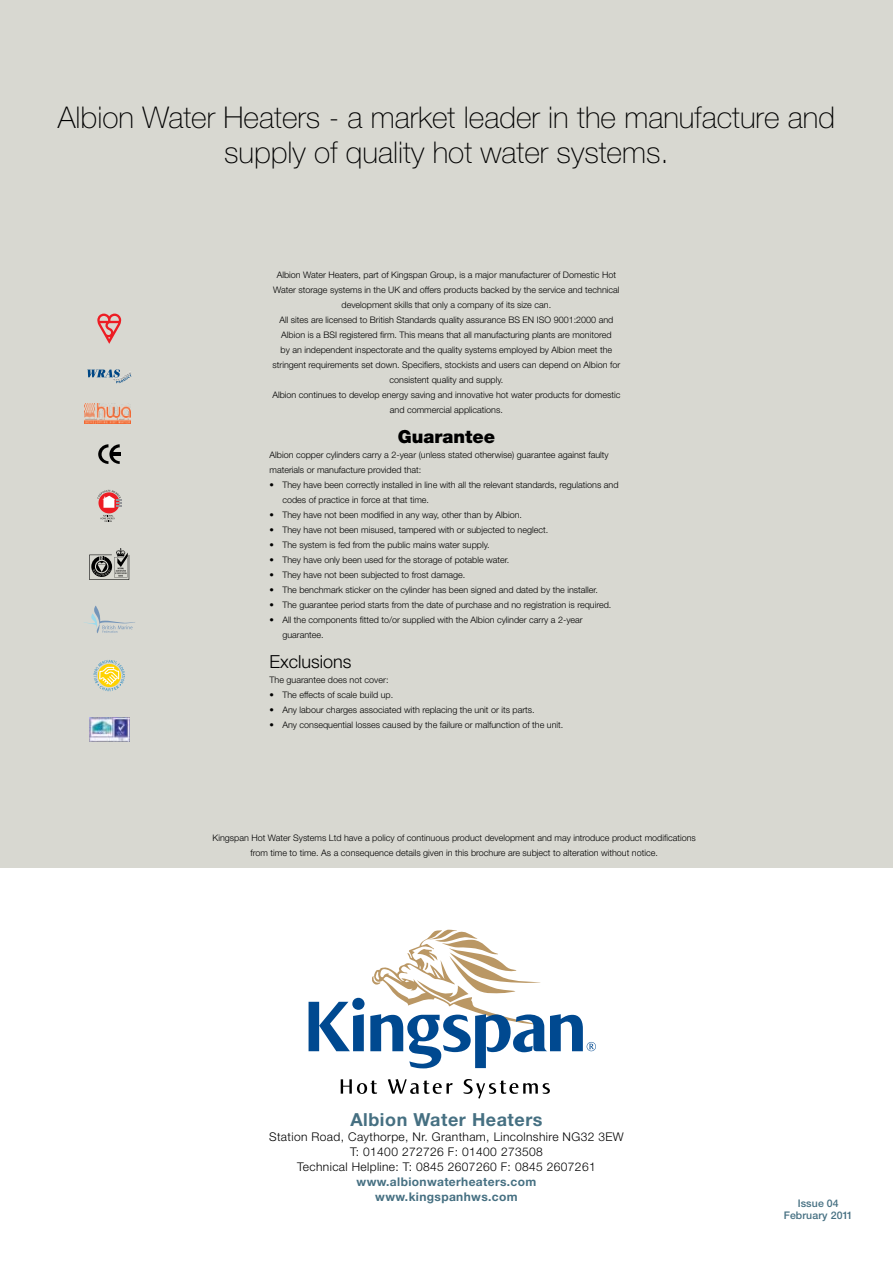
<style>
.page{position:relative;width:893px;height:1263px;background:#fff}
.page>*{position:absolute;margin:0;border:0;box-sizing:border-box;transform-origin:0 0}
.t1{font:100 30px/34.5px "Helvetica Neue";color:#000;text-align:center}
.t2{font:700 18px "Helvetica Neue";letter-spacing:.03em;color:#467082}
.t3{font:300 18px "Helvetica Neue";color:#000}
.t4{font:900 18px "Helvetica Neue";color:#000}
.t5{font:300 12px/15px "Helvetica Neue";letter-spacing:.03em;color:#000;text-align:center}
.t6{font:700 12px/15px "Helvetica Neue";letter-spacing:.03em;color:#467082;text-align:center}
.t7{font:500 10.5px/12px "Helvetica Neue";letter-spacing:.01em;color:#467082;text-align:center}
.t8{font:300 9px/15px "Helvetica Neue";color:#000}
</style>
<div class="page">
<div style="left:0;top:0;width:893px;height:867px;background:#d8d8d1"></div>
<svg style="left:341px;top:1079px;width:36px;height:15px"></svg>
<svg style="left:388px;top:1079px;width:65px;height:15px"></svg>
<svg style="left:463px;top:1079px;width:87px;height:19px"></svg>
<svg style="left:309px;top:929px;width:287px;height:139px"></svg>
<svg style="left:97px;top:314px;width:24px;height:30px"></svg>
<svg style="left:87px;top:369px;width:44px;height:14px"></svg>
<svg style="left:98px;top:444px;width:22px;height:20px"></svg>
<div style="left:98px;top:492px;width:22px;height:21px;background:#ed1d24;border-radius:50%"></div>
<svg style="left:97px;top:490px;width:25px;height:18px"></svg>
<svg style="left:100px;top:515px;width:15px;height:7px"></svg>
<svg style="left:89px;top:548px;width:40px;height:32px"></svg>
<img style="left:85px;top:404px;width:45px;height:19px">
<svg style="left:84px;top:606px;width:51px;height:27px"></svg>
<svg style="left:94px;top:660px;width:31px;height:31px"></svg>
<img style="left:89px;top:718px;width:40px;height:23px">
<h1 class="t1" style="left:58px;top:100px;width:779px">Albion Water Heaters - a market leader in the manufacture and supply of quality hot water systems.</h1>
<p class="t8" style="left:272px;top:267px;width:349px;text-align:center">Albion Water Heaters, part of Kingspan Group, is a major manufacturer of Domestic Hot Water storage systems in the UK and offers products backed by the service and technical development skills that only a company of its size can.<br>All sites are licensed to British Standards quality assurance BS EN ISO 9001:2000 and Albion is a BSI registered firm. This means that all manufacturing plants are monitored<br>by an independent inspectorate and the quality systems employed by Albion meet the stringent requirements set down. Specifiers, stockists and users can depend on Albion for consistent quality and supply.<br>Albion continues to develop energy saving and innovative hot water products for domestic and commercial applications.</p>
<h2 class="t4" style="left:398px;top:426px;width:99px">Guarantee</h2>
<p class="t8" style="left:270px;top:447px;width:341px">Albion copper cylinders carry a 2-year (unless stated otherwise) guarantee against faulty materials or manufacture provided that:</p>
<p class="t8" style="left:282px;top:477px;width:338px;text-indent:-13px">• They have been correctly installed in line with all the relevant standards, regulations and codes of practice in force at that time.</p>
<p class="t8" style="left:270px;top:507px;width:254px">• They have not been modified in any way, other than by Albion.</p>
<p class="t8" style="left:270px;top:522px;width:280px">• They have not been misused, tampered with or subjected to neglect.</p>
<p class="t8" style="left:270px;top:537px;width:221px">• The system is fed from the public mains water supply.</p>
<p class="t8" style="left:270px;top:552px;width:241px">• They have only been used for the storage of potable water.</p>
<p class="t8" style="left:270px;top:567px;width:197px">• They have not been subjected to frost damage.</p>
<p class="t8" style="left:270px;top:582px;width:330px">• The benchmark sticker on the cylinder has been signed and dated by the installer.</p>
<p class="t8" style="left:270px;top:597px;width:343px">• The guarantee period starts from the date of purchase and no registration is required.</p>
<p class="t8" style="left:282px;top:612px;width:302px;text-indent:-13px">• All the components fitted to/or supplied with the Albion cylinder carry a 2-year guarantee.</p>
<h2 class="t3" style="left:270px;top:651px;width:83px">Exclusions</h2>
<p class="t8" style="left:270px;top:672px;width:120px">The guarantee does not cover:</p>
<p class="t8" style="left:270px;top:687px;width:125px">• The effects of scale build up.</p>
<p class="t8" style="left:270px;top:702px;width:267px">• Any labour charges associated with replacing the unit or its parts.</p>
<p class="t8" style="left:270px;top:717px;width:295px">• Any consequential losses caused by the failure or malfunction of the unit.</p>
<p class="t8" style="left:213px;top:830px;width:485px;text-align:center">Kingspan Hot Water Systems Ltd have a policy of continuous product development and may introduce product modifications from time to time. As a consequence details given in this brochure are subject to alteration without notice.</p>
<h2 class="t2" style="left:350px;top:1108px;width:194px">Albion Water Heaters</h2>
<h3 class="t5" style="left:269px;top:1129px;width:356px">Station Road, Caythorpe, Nr. Grantham, Lincolnshire NG32 3EW<br>T: 01400 272726 F: 01400 273508<br>Technical Helpline: T: 0845 2607260 F: 0845 2607261</h3>
<h3 class="t6" style="left:357px;top:1174px;width:181px">www.albionwaterheaters.com www.kingspanhws.com</h3>
<p class="t7" style="left:784px;top:1197px;width:71px">Issue 04<br>February 2011</p>
</div>
